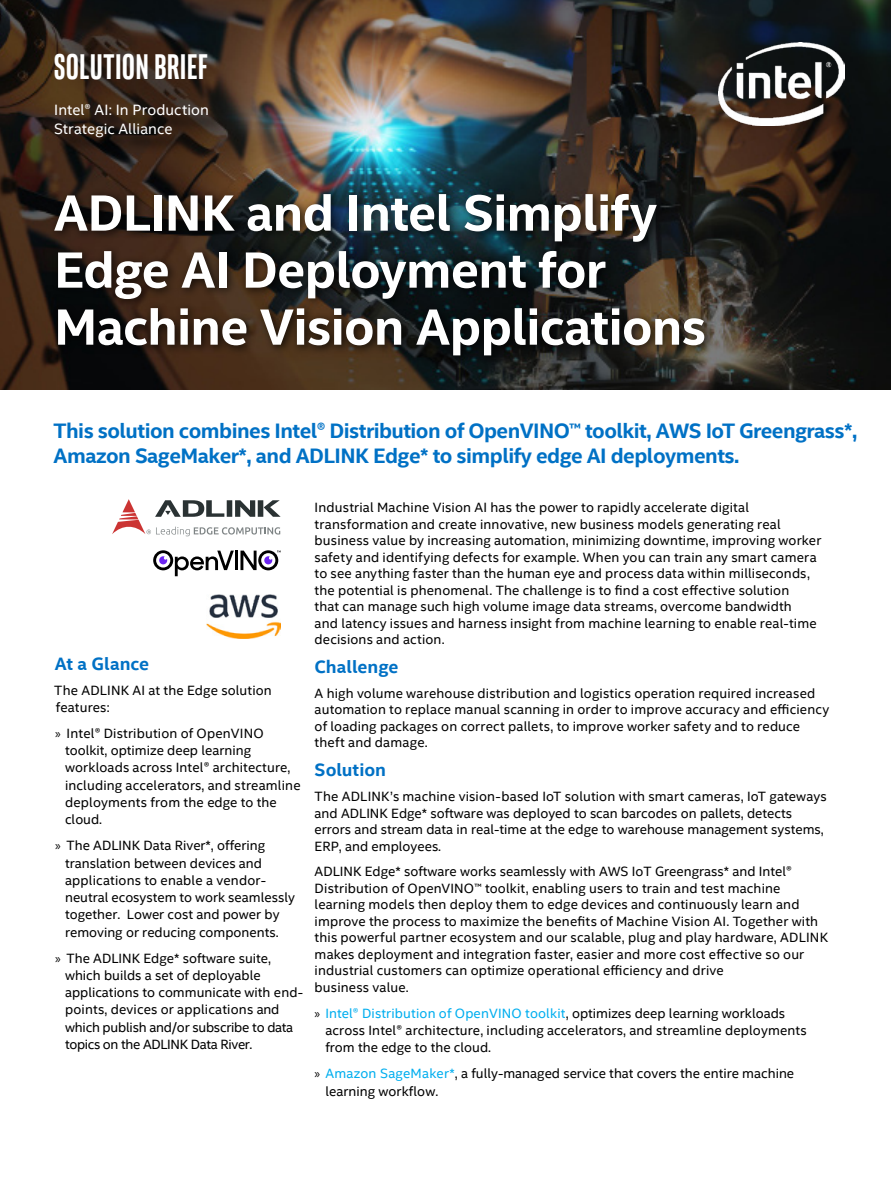
<style>
.page{position:relative;width:891px;height:1188px;background:#fff}
.page>*{position:absolute;margin:0;border:0;box-sizing:border-box;transform-origin:0 0}
.t1{font:700 51px/57px "Intel Clear";letter-spacing:-.02em;color:#fff}
.t2{font:700 36px "Intel Clear Pro";letter-spacing:.025em;color:#fff}
.t3{font:700 21px/25.2px "Intel Clear";letter-spacing:-.025em;color:#0071c5}
.t4{font:700 18px "Intel Clear";letter-spacing:-.005em;color:#0071c5}
.t5{font:15px/19.2px "Intel Clear";letter-spacing:.005em;color:#fff}
.t6{font:13.5px/16.5px "Intel Clear";letter-spacing:.01em;color:#000}
.s1{font-family:"Myriad Pro"}
.s2{color:#00aeef}
</style>
<div class="page">
<img style="left:0;top:0;width:891px;height:390px">
<svg style="left:57px;top:106px;width:170px;height:51px;background:#2f2016"></svg>
<hr style="left:235px;top:551px;width:3px;height:19px;background:#000">
<svg style="left:153px;top:550px;width:81px;height:26px"></svg>
<svg style="left:240px;top:550px;width:41px;height:20px"></svg>
<svg style="left:112px;top:499px;width:169px;height:37px"></svg>
<hr style="left:155px;top:523px;width:126px;height:1px;background:#fff">
<img style="left:207px;top:594px;width:74px;height:44px">
<img style="left:719px;top:42px;width:126px;height:83px">
<div style="left:49px;top:187px;width:666px;height:178px;background:#000;opacity:.75"></div>
<h2 class="t2" style="left:54px;top:44px;width:155px">SOLUTION BRIEF</h2>
<p class="t5" style="left:54px;top:100px;width:156px">Intel® AI: In Production<br>Strategic Alliance</p>
<h1 class="t1" style="left:54px;top:183px;width:654px">ADLINK and Intel Simplify<br>Edge AI Deployment for<br>Machine Vision Applications</h1>
<h3 class="t3" style="left:54px;top:418px;width:805px">This solution combines Intel® Distribution of OpenVINO™ toolkit, AWS IoT Greengrass*,<br>Amazon SageMaker*, and ADLINK Edge* to simplify edge AI deployments.</h3>
<p class="t6" style="left:315px;top:499px;width:508px">Industrial Machine Vision AI has the power to rapidly accelerate digital transformation and create innovative, new business models generating real business value by increasing automation, minimizing downtime, improving worker safety and identifying defects for example. When you can train any smart camera to see anything faster than the human eye and process data within milliseconds, the potential is phenomenal. The challenge is to find a cost effective solution<br>that can manage such high volume image data streams, overcome bandwidth<br>and latency issues and harness insight from machine learning to enable real-time decisions and action.</p>
<h3 class="t4" style="left:315px;top:654px;width:85px">Challenge</h3>
<p class="t6" style="left:315px;top:685px;width:516px">A high volume warehouse distribution and logistics operation required increased automation to replace manual scanning in order to improve accuracy and efficiency of loading packages on correct pallets, to improve worker safety and to reduce theft and damage.</p>
<h3 class="t4" style="left:315px;top:757px;width:73px">Solution</h3>
<p class="t6" style="left:315px;top:788px;width:514px">The ADLINK’s machine vision-based IoT solution with smart cameras, IoT gateways and ADLINK Edge* software was deployed to scan barcodes on pallets, detects errors and stream data in real-time at the edge to warehouse management systems, ERP, and employees.</p>
<p class="t6" style="left:315px;top:863px;width:515px">ADLINK Edge* software works seamlessly with AWS IoT Greengrass* and Intel® Distribution of OpenVINO™ toolkit, enabling users to train and test machine learning models then deploy them to edge devices and continuously learn and improve the process to maximize the benefits of Machine Vision AI. Together with this powerful partner ecosystem and our scalable, plug and play hardware, ADLINK makes deployment and integration faster, easier and more cost effective so our industrial customers can optimize operational efficiency and drive<br>business value.</p>
<p class="t6" style="left:325px;top:1004px;width:483px;line-height:17.2px;text-indent:-11px"><span class="s1">»</span> <span class="s2">Intel® Distribution of OpenVINO toolkit</span>, optimizes deep learning workloads across Intel® architecture, including accelerators, and streamline deployments from the edge to the cloud.</p>
<p class="t6" style="left:325px;top:1065px;width:470px;line-height:17.2px;text-indent:-11px"><span class="s1">»</span> <span class="s2">Amazon SageMaker*</span>, a fully-managed service that covers the entire machine learning workflow.</p>
<h3 class="t4" style="left:55px;top:651px;width:96px">At a Glance</h3>
<p class="t6" style="left:54px;top:682px;width:219px">The ADLINK AI at the Edge solution features:</p>
<p class="t6" style="left:65px;top:724px;width:237px;line-height:17.2px;text-indent:-10px"><span class="s1">»</span> Intel® Distribution of OpenVINO toolkit, optimize deep learning workloads across Intel® architecture, including accelerators, and streamline deployments from the edge to the cloud.</p>
<p class="t6" style="left:65px;top:837px;width:231px;line-height:17.2px;text-indent:-10px"><span class="s1">»</span> The ADLINK Data River*, offering translation between devices and applications to enable a vendor&shy;neutral ecosystem to work seamlessly together. Lower cost and power by removing or reducing components.</p>
<p class="t6" style="left:65px;top:949px;width:240px;line-height:17.2px;text-indent:-10px"><span class="s1">»</span> The ADLINK Edge* software suite, which builds a set of deployable applications to communicate with end&shy;points, devices or applications and which publish and/or subscribe to data topics on the ADLINK Data River.</p>
</div>
